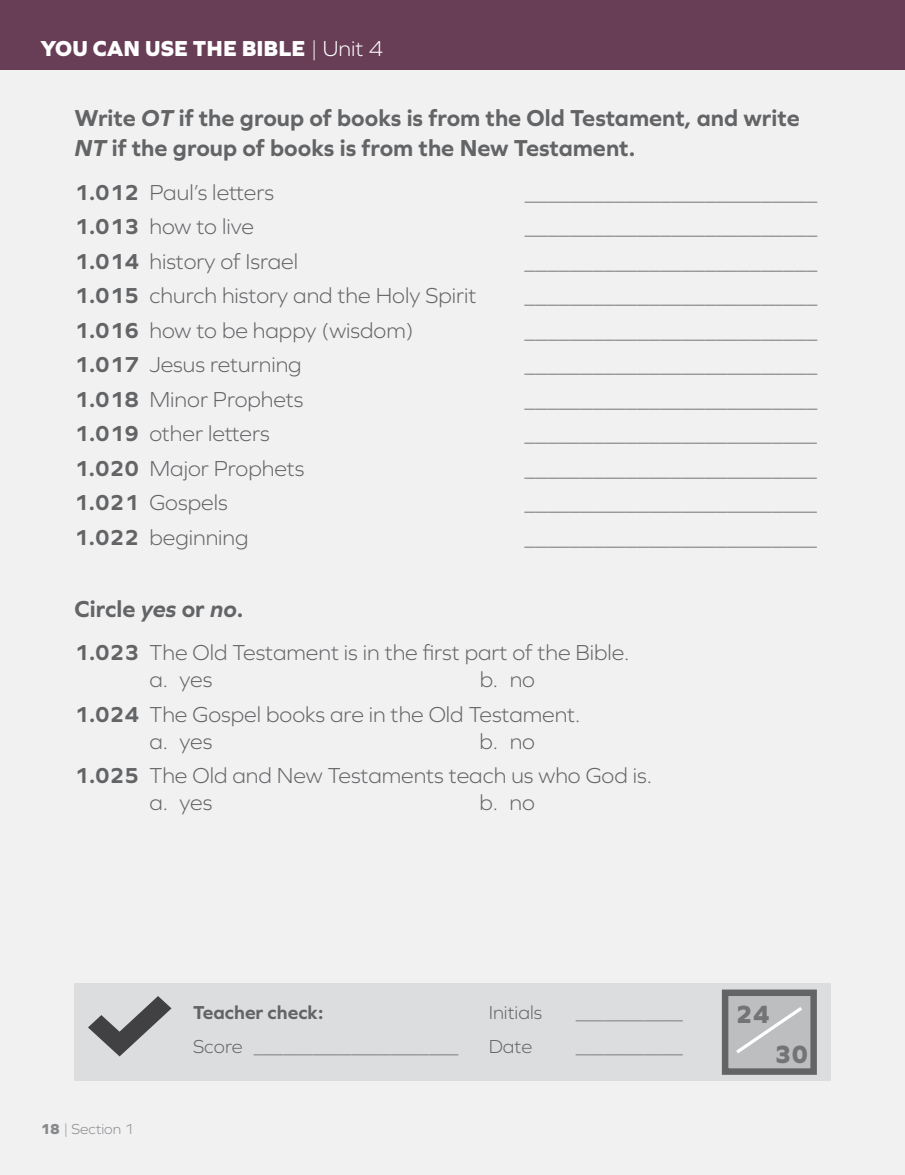
<style>
.page{position:relative;width:905px;height:1175px;background:#fff}
.page>*{position:absolute;margin:0;border:0;box-sizing:border-box;transform-origin:0 0}
.t1{font:800 25.95px "Graphie";color:#727476}
.t2{font:700 24px/30px "Graphie";color:#636466}
.t3{font:300 22.5px/34.5px "Graphie";color:#636466}
.t4{font:800 22.5px "Graphie";color:#fff}
.t5{font:300 19.5px "Graphie";color:#636466}
.t6{font:700 19.5px "Graphie";color:#636466}
.t7{font:300 15px "Graphie";color:#87898c}
.s1{font-weight:300}
.s2{font-style:italic}
.s3{font-weight:700}
.s4{font-weight:800}
</style>
<div class="page">
<div style="left:0;top:0;width:904px;height:1174px;background:#f1f1f2"></div>
<div style="left:74px;top:982px;width:756px;height:98px;background:#dcddde"></div>
<svg style="left:88px;top:996px;width:83px;height:60px"></svg>
<div style="left:725px;top:992px;width:88px;height:79px;background:#bcbec0"></div>
<div style="left:721px;top:989px;width:95px;height:85px;border:6px solid #636466"></div>
<svg style="left:736px;top:1007px;width:66px;height:46px"></svg>
<div style="left:0;top:0;width:904px;height:69px;background:#683d56"></div>
<p class="t4" style="left:40px;top:35px;width:344px">YOU CAN USE THE BIBLE <span class="s1">| Unit 4</span></p>
<p class="t2" style="left:74px;top:102px;width:726px">Write <span class="s2">OT</span> if the group of books is from the Old Testament, and write<br><span class="s2">NT</span> if the group of books is from the New Testament.</p>
<p class="t3" style="left:74px;top:174px;width:201px"><span class="s3">1.012</span> Paul’s letters</p>
<p class="t3" style="left:524px;top:174px;width:294px">__________________________</p>
<p class="t3" style="left:74px;top:209px;width:181px"><span class="s3">1.013</span> how to live</p>
<p class="t3" style="left:524px;top:209px;width:294px">__________________________</p>
<p class="t3" style="left:74px;top:243px;width:225px"><span class="s3">1.014</span> history of Israel</p>
<p class="t3" style="left:524px;top:243px;width:294px">__________________________</p>
<p class="t3" style="left:74px;top:278px;width:403px"><span class="s3">1.015</span> church history and the Holy Spirit</p>
<p class="t3" style="left:524px;top:278px;width:294px">__________________________</p>
<p class="t3" style="left:74px;top:312px;width:341px"><span class="s3">1.016</span> how to be happy (wisdom)</p>
<p class="t3" style="left:524px;top:312px;width:294px">__________________________</p>
<p class="t3" style="left:74px;top:347px;width:229px"><span class="s3">1.017</span> Jesus returning</p>
<p class="t3" style="left:524px;top:347px;width:294px">__________________________</p>
<p class="t3" style="left:74px;top:381px;width:231px"><span class="s3">1.018</span> Minor Prophets</p>
<p class="t3" style="left:524px;top:381px;width:294px">__________________________</p>
<p class="t3" style="left:74px;top:416px;width:197px"><span class="s3">1.019</span> other letters</p>
<p class="t3" style="left:524px;top:416px;width:294px">__________________________</p>
<p class="t3" style="left:74px;top:450px;width:231px"><span class="s3">1.020</span> Major Prophets</p>
<p class="t3" style="left:524px;top:450px;width:294px">__________________________</p>
<p class="t3" style="left:74px;top:485px;width:155px"><span class="s3">1.021</span> Gospels</p>
<p class="t3" style="left:524px;top:485px;width:294px">__________________________</p>
<p class="t3" style="left:74px;top:519px;width:176px"><span class="s3">1.022</span> beginning</p>
<p class="t3" style="left:524px;top:519px;width:294px">__________________________</p>
<p class="t2" style="left:74px;top:593px;width:170px">Circle <span class="s2">yes</span> or <span class="s2">no</span>.</p>
<p class="t3" style="left:149px;top:639px;width:481px;line-height:27px;text-indent:-75px"><span class="s3">1.023</span> The Old Testament is in the first part of the Bible. a. yes</p>
<p class="t3" style="left:74px;top:662px;width:507px;text-indent:405px">b. no<br><span class="s3">1.024</span> The Gospel books are in the Old Testament.</p>
<p class="t3" style="left:149px;top:723px;width:64px">a. yes</p>
<p class="t3" style="left:74px;top:723px;width:579px;text-indent:405px">b. no<br><span class="s3">1.025</span> The Old and New Testaments teach us who God is.</p>
<p class="t3" style="left:149px;top:785px;width:64px">a. yes</p>
<p class="t3" style="left:479px;top:785px;width:57px">b. no</p>
<p class="t7" style="left:40px;top:1120px;width:95px"><span class="s4">18</span> | Section 1</p>
<p class="t6" style="left:193px;top:1000px;width:132px">Teacher check:</p>
<p class="t5" style="left:488px;top:1001px;width:55px">Initials</p>
<p class="t5" style="left:193px;top:1035px;width:267px">Score _____________________</p>
<p class="t5" style="left:488px;top:1035px;width:45px">Date</p>
<p class="t5" style="left:575px;top:1001px;width:109px">___________</p>
<p class="t5" style="left:575px;top:1035px;width:109px">___________</p>
<p class="t1" style="left:736px;top:999px;width:35px">24</p>
<p class="t1" style="left:774px;top:1038px;width:35px">30</p>
</div>
